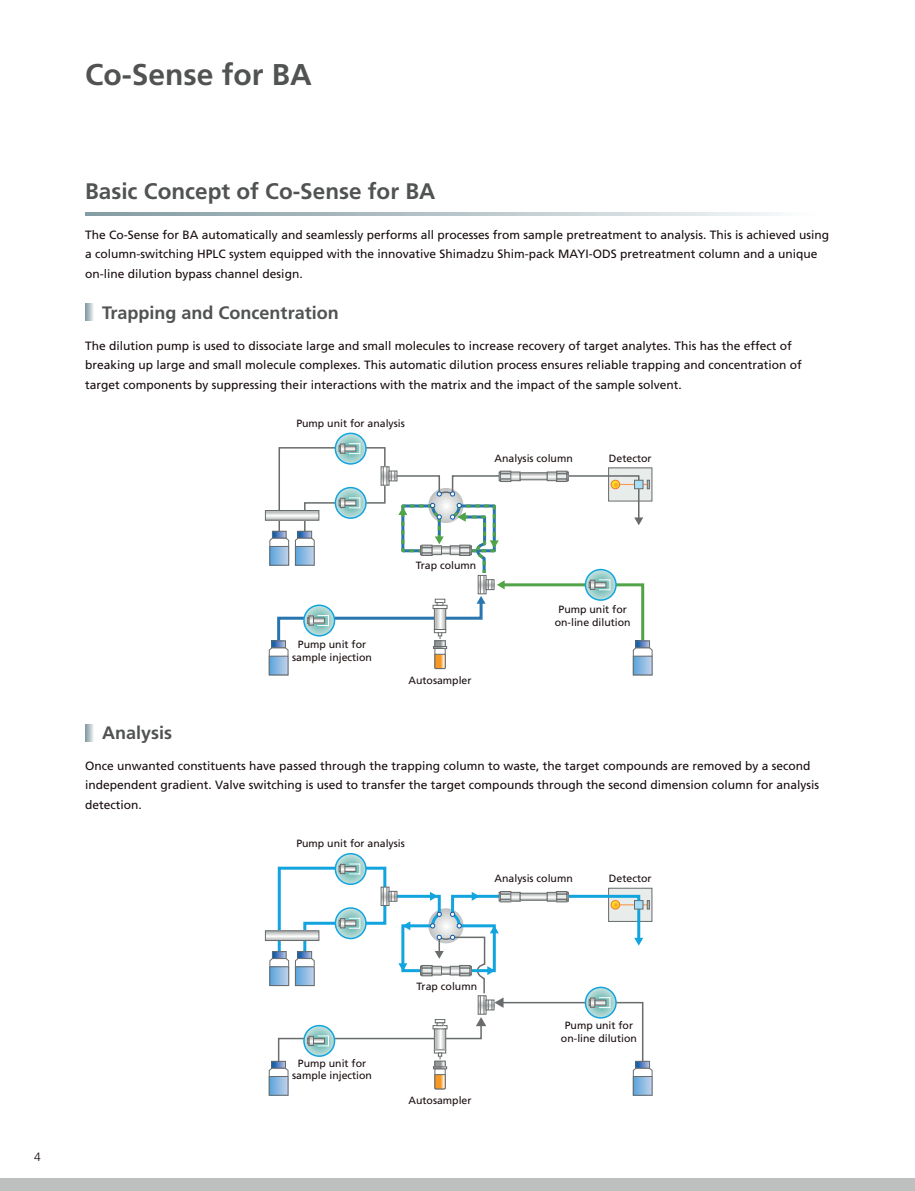
<style>
.page{position:relative;width:915px;height:1191px;background:#fff}
.page>*{position:absolute;margin:0;border:0;box-sizing:border-box;transform-origin:0 0}
.t1{font:700 30px "Frutiger";color:#515353}
.t2{font:700 22.5px "Frutiger";color:#515353}
.t3{font:700 18px "Frutiger";color:#515353}
.t4{font:12px/19.5px "Frutiger";color:#180c0d}
.t5{font:300 12px "Frutiger";color:#180c0d}
.t6{font:10.5px/12.6px "Frutiger";color:#180c0d;text-align:center}
</style>
<div class="page">
<div style="left:0;top:1178px;width:914px;height:12px;background:#bec0c0"></div>
<svg style="left:85px;top:213px;width:693px;height:3px;background:#b7c5c9"></svg>
<svg style="left:85px;top:304px;width:9px;height:17px"></svg>
<svg style="left:85px;top:725px;width:9px;height:17px"></svg>
<svg style="left:335px;top:433px;width:31px;height:31px"></svg>
<div style="left:334px;top:432px;width:32px;height:32px;border:2px solid #12a4de;border-radius:50%"></div>
<div style="left:348px;top:443px;width:12px;height:11px;border:1px solid #fff"></div>
<div style="left:265px;top:510px;width:54px;height:10px;border:1px solid #676b6c"></div>
<svg style="left:269px;top:444px;width:383px;height:231px"></svg>
<svg style="left:335px;top:853px;width:31px;height:31px"></svg>
<div style="left:334px;top:853px;width:32px;height:32px;border:2px solid #12a4de;border-radius:50%"></div>
<div style="left:348px;top:863px;width:12px;height:11px;border:1px solid #fff"></div>
<div style="left:265px;top:930px;width:54px;height:10px;border:1px solid #676b6c"></div>
<svg style="left:269px;top:864px;width:383px;height:231px"></svg>
<p class="t5" style="left:34px;top:1152px;width:8px">4</p>
<h1 class="t1" style="left:85px;top:63px;width:228px">Co-Sense for BA</h1>
<h2 class="t2" style="left:85px;top:182px;width:352px">Basic Concept of Co-Sense for BA</h2>
<p class="t4" style="left:85px;top:226px;width:745px">The Co-Sense for BA automatically and seamlessly performs all processes from sample pretreatment to analysis. This is achieved using a column-switching HPLC system equipped with the innovative Shimadzu Shim-pack MAYI-ODS pretreatment column and a unique on-line dilution bypass channel design.</p>
<h3 class="t3" style="left:102px;top:306px;width:238px">Trapping and Concentration</h3>
<p class="t4" style="left:85px;top:337px;width:718px">The dilution pump is used to dissociate large and small molecules to increase recovery of target analytes. This has the effect of breaking up large and small molecule complexes. This automatic dilution process ensures reliable trapping and concentration of target components by suppressing their interactions with the matrix and the impact of the sample solvent.</p>
<h3 class="t3" style="left:102px;top:726px;width:72px">Analysis</h3>
<p class="t6" style="left:296px;top:418px;width:110px">Pump unit for analysis</p>
<p class="t6" style="left:494px;top:452px;width:80px">Analysis column</p>
<p class="t6" style="left:608px;top:452px;width:44px">Detector</p>
<p class="t6" style="left:292px;top:639px;width:81px">Pump unit for sample injection</p>
<p class="t6" style="left:415px;top:560px;width:62px">Trap column</p>
<p class="t6" style="left:408px;top:675px;width:65px">Autosampler</p>
<p class="t6" style="left:554px;top:604px;width:77px">Pump unit for on-line dilution</p>
<p class="t4" style="left:85px;top:756px;width:735px">Once unwanted constituents have passed through the trapping column to waste, the target compounds are removed by a second independent gradient. Valve switching is used to transfer the target compounds through the second dimension column for analysis detection.</p>
<p class="t6" style="left:296px;top:838px;width:110px">Pump unit for analysis</p>
<p class="t6" style="left:494px;top:872px;width:80px">Analysis column</p>
<p class="t6" style="left:608px;top:872px;width:44px">Detector</p>
<p class="t6" style="left:292px;top:1057px;width:81px">Pump unit for sample injection</p>
<p class="t6" style="left:416px;top:980px;width:62px">Trap column</p>
<p class="t6" style="left:408px;top:1095px;width:65px">Autosampler</p>
<p class="t6" style="left:560px;top:1019px;width:77px">Pump unit for on-line dilution</p>
</div>
